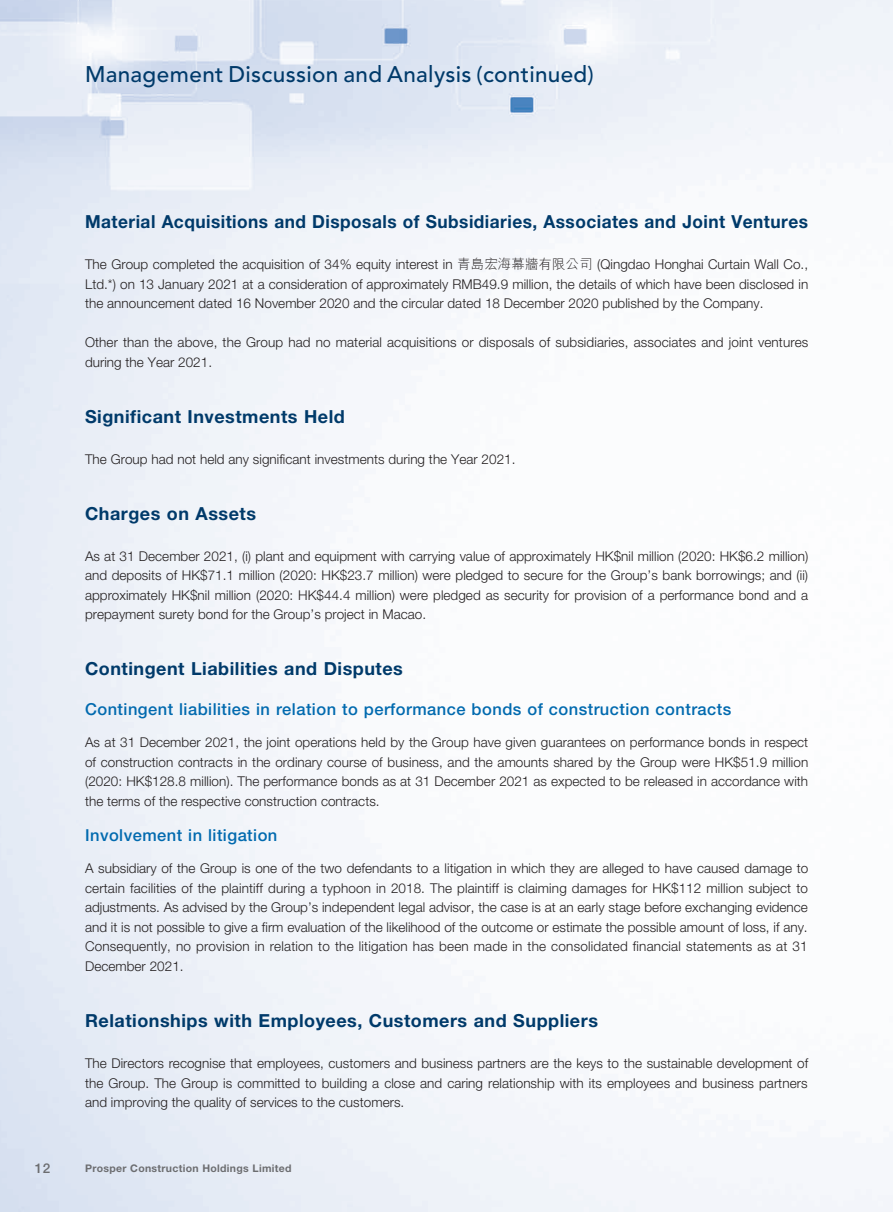
<style>
.page{position:relative;width:893px;height:1212px;background:#fff}
.page>*{position:absolute;margin:0;border:0;box-sizing:border-box;transform-origin:0 0}
.t1{font:500 22.5px "Avenir LT Std";letter-spacing:.015em;color:#003a6a}
.t2{font:700 18px "Helvetica Neue LT Std";letter-spacing:.03em;color:#003a6a}
.t3{font:700 18px "Helvetica Neue LT Std";letter-spacing:.03em;color:#003a6a;scale:.96 1}
.t4{font:500 16.5px "Helvetica Neue LT Std";letter-spacing:.03em;color:#016aaf}
.t5{font:300 13.5px/19.5px "Helvetica Neue LT Std";letter-spacing:.005em;color:#231f20;text-align:justify}
.t6{font:500 13.5px "Helvetica Neue LT Std";color:#6c6d70}
.t7{font:700 10.5px "Helvetica Neue LT Std";letter-spacing:.03em;color:#6c6d70}
.s1{font-family:"M Hei HK"}
</style>
<div class="page">
<img style="left:0;top:0;width:892px;height:1212px">
<h1 class="t1" style="left:85px;top:62px;width:510px">Management Discussion and Analysis (continued)</h1>
<h2 class="t3" style="left:85px;top:210px;width:755px">Material Acquisitions and Disposals of Subsidiaries, Associates and Joint Ventures</h2>
<p class="t5" style="left:85px;top:254px;width:725px">The Group completed the acquisition of 34% equity interest in <span class="s1">青島宏海幕牆有限公司</span> (Qingdao Honghai Curtain Wall Co., Ltd.*) on 13 January 2021 at a consideration of approximately RMB49.9 million, the details of which have been disclosed in the announcement dated 16 November 2020 and the circular dated 18 December 2020 published by the Company.</p>
<p class="t5" style="left:85px;top:332px;width:725px">Other than the above, the Group had no material acquisitions or disposals of subsidiaries, associates and joint ventures during the Year 2021.</p>
<h2 class="t2" style="left:85px;top:405px;width:261px">Significant Investments Held</h2>
<p class="t5" style="left:85px;top:449px;width:432px">The Group had not held any significant investments during the Year 2021.</p>
<h2 class="t2" style="left:85px;top:502px;width:173px">Charges on Assets</h2>
<p class="t5" style="left:85px;top:546px;width:725px">As at 31 December 2021, (i) plant and equipment with carrying value of approximately HK$nil million (2020: HK$6.2 million) and deposits of HK$71.1 million (2020: HK$23.7 million) were pledged to secure for the Group’s bank borrowings; and (ii) approximately HK$nil million (2020: HK$44.4 million) were pledged as security for provision of a performance bond and a prepayment surety bond for the Group’s project in Macao.</p>
<h2 class="t2" style="left:85px;top:658px;width:319px">Contingent Liabilities and Disputes</h2>
<p class="t4" style="left:85px;top:699px;width:648px">Contingent liabilities in relation to performance bonds of construction contracts</p>
<p class="t5" style="left:85px;top:732px;width:725px">As at 31 December 2021, the joint operations held by the Group have given guarantees on performance bonds in respect of construction contracts in the ordinary course of business, and the amounts shared by the Group were HK$51.9 million (2020: HK$128.8 million). The performance bonds as at 31 December 2021 as expected to be released in accordance with the terms of the respective construction contracts.</p>
<p class="t4" style="left:85px;top:825px;width:194px">Involvement in litigation</p>
<p class="t5" style="left:85px;top:859px;width:725px">A subsidiary of the Group is one of the two defendants to a litigation in which they are alleged to have caused damage to certain facilities of the plaintiff during a typhoon in 2018. The plaintiff is claiming damages for HK$112 million subject to adjustments. As advised by the Group’s independent legal advisor, the case is at an early stage before exchanging evidence and it is not possible to give a firm evaluation of the likelihood of the outcome or estimate the possible amount of loss, if any.<br>Consequently, no provision in relation to the litigation has been made in the consolidated financial statements as at 31<br>December 2021.</p>
<h2 class="t2" style="left:85px;top:1010px;width:514px">Relationships with Employees, Customers and Suppliers</h2>
<p class="t5" style="left:85px;top:1053px;width:725px">The Directors recognise that employees, customers and business partners are the keys to the sustainable development of the Group. The Group is committed to building a close and caring relationship with its employees and business partners and improving the quality of services to the customers.</p>
<p class="t6" style="left:35px;top:1160px;width:17px">12</p>
<p class="t7" style="left:85px;top:1162px;width:208px">Prosper Construction Holdings Limited</p>
</div>
